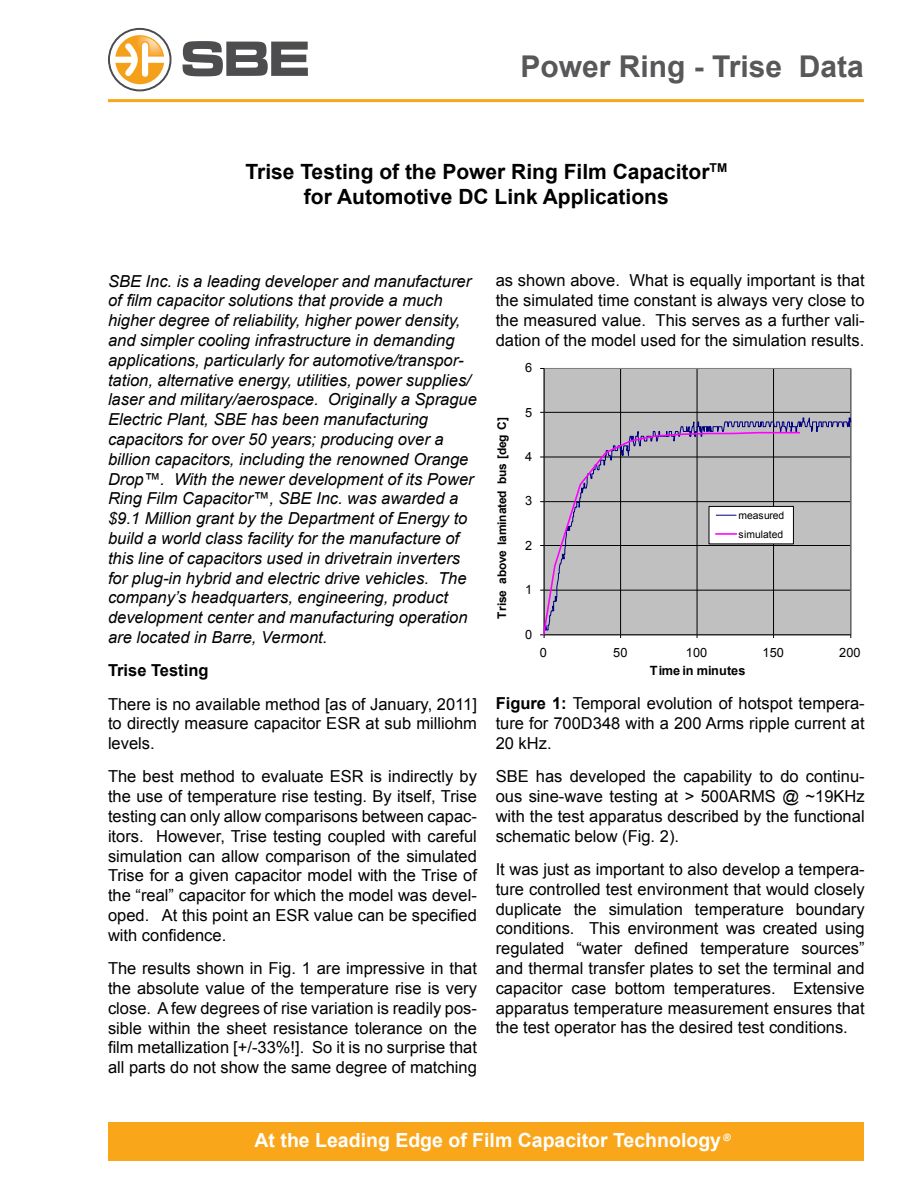
<style>
.page{position:relative;width:918px;height:1188px;background:#fff}
.page>*{position:absolute;margin:0;border:0;box-sizing:border-box;transform-origin:0 0}
.t1{font:700 30px "Arial";color:#58585a}
.t2{font:700 21px/25.2px "Arial";color:#000;text-align:center}
.t3{font:700 19.5px "Arial";color:#fff}
.t4{font:16.5px/19.8px "Arial";color:#000;text-align:justify}
.t5{font:italic 16.5px/19.8px "Arial";color:#000}
.t6{font:700 16.5px "Arial";color:#000}
.t7{font:700 12.75px "Arial";letter-spacing:.005em;color:#000}
.t8{font:12.75px "Arial";letter-spacing:.005em;color:#000}
.t9{font:700 12.75px "Arial";letter-spacing:-.015em;color:#000}
.t10{font:700 12px "Arial";letter-spacing:-.01em;color:#000}
.t11{font:10.35px/18.8px "Arial";letter-spacing:-.02em;color:#000}
.s1{font-weight:700}
.s2{font-family:"Calibri";font-weight:400;font-style:italic}
</style>
<div class="page">
<hr style="left:108px;top:99px;width:756px;height:3px;background:#faa61a">
<div style="left:108px;top:1123px;width:756px;height:38px;background:#faa61a"></div>
<svg style="left:183px;top:41px;width:125px;height:35px"></svg>
<svg style="left:108px;top:28px;width:64px;height:63px"></svg>
<svg style="left:540px;top:368px;width:312px;height:270px;background:#bab8bc"></svg>
<h1 class="t1" style="left:521px;top:46px;width:345px">Power Ring - Trise Data</h1>
<p class="t2" style="left:246px;top:160px;width:483px">Trise Testing of the Power Ring Film Capacitor<sup>TM </sup>for Automotive DC Link Applications</p>
<p class="t5" style="left:108px;top:271px;width:370px">SBE Inc. is a leading developer and manufacturer of film capacitor solutions that provide a much higher degree of reliability, higher power density, and simpler cooling infrastructure in demanding applications, particularly for automotive/transpor&shy;tation, alternative energy, utilities, power supplies/ laser and military/aerospace. Originally a Sprague Electric Plant, SBE has been manufacturing capacitors for over 50 years; producing over a billion capacitors, including the renowned Orange Drop™. With the newer development of its Power Ring Film Capacitor™, SBE Inc. was awarded a $9.1 Million grant by the Department of Energy to build a world class facility for the manufacture of this line of capacitors used in drivetrain inverters for plug-in hybrid and electric drive vehicles. The company’s headquarters, engineering, product development center and manufacturing operation are located in Barre, Vermont.</p>
<p class="t6" style="left:108px;top:659px;width:102px">Trise Testing</p>
<p class="t4" style="left:108px;top:694px;width:371px">There is no available method [as of January, 2011] to directly measure capacitor ESR at sub milliohm levels.</p>
<p class="t4" style="left:108px;top:767px;width:371px">The best method to evaluate ESR is indirectly by the use of temperature rise testing. By itself, Trise testing can only allow comparisons between capac&shy;itors. However, Trise testing coupled with careful simulation can allow comparison of the simulated Trise for a given capacitor model with the Trise of the “real” capacitor for which the model was devel&shy;oped. At this point an ESR value can be specified with confidence.</p>
<p class="t4" style="left:108px;top:959px;width:371px">The results shown in Fig. 1 are impressive in that the absolute value of the temperature rise is very close. A few degrees of rise variation is readily pos&shy;sible within the sheet resistance tolerance on the film metallization [+/-33%!]. So it is no surprise that all parts do not show the same degree of matching</p>
<p class="t4" style="left:496px;top:271px;width:371px">as shown above. What is equally important is that the simulated time constant is always very close to the measured value. This serves as a further vali&shy;dation of the model used for the simulation results.</p>
<p class="t7" style="left:592px;top:334px;width:173px">700D348 200A 19.1KHz Trise</p>
<p class="t10" style="left:494px;top:619px;width:203px;rotate:-90deg">Trise above laminated bus [deg C]</p>
<p class="t8" style="left:525px;top:360px;width:9px">6</p>
<p class="t8" style="left:525px;top:404px;width:9px">5</p>
<p class="t8" style="left:525px;top:448px;width:9px">4</p>
<p class="t8" style="left:525px;top:493px;width:9px">3</p>
<p class="t8" style="left:525px;top:537px;width:9px">2</p>
<p class="t11" style="left:739px;top:507px;width:47px">measured simulated</p>
<p class="t8" style="left:525px;top:581px;width:9px">1</p>
<p class="t8" style="left:525px;top:626px;width:9px">0</p>
<p class="t8" style="left:540px;top:645px;width:9px">0</p>
<p class="t8" style="left:613px;top:645px;width:16px">50</p>
<p class="t8" style="left:686px;top:645px;width:23px">100</p>
<p class="t8" style="left:763px;top:645px;width:23px">150</p>
<p class="t8" style="left:839px;top:645px;width:23px">200</p>
<p class="t9" style="left:650px;top:662px;width:97px">Time in minutes</p>
<p class="t4" style="left:496px;top:694px;width:371px"><span class="s1">Figure 1:</span> Temporal evolution of hotspot tempera&shy;ture for 700D348 with a 200 Arms ripple current at 20 kHz.</p>
<p class="t4" style="left:496px;top:767px;width:371px">SBE has developed the capability to do continu&shy;ous sine-wave testing at &gt; 500ARMS @ ~19KHz with the test apparatus described by the functional schematic below (Fig. 2).</p>
<p class="t4" style="left:496px;top:860px;width:371px">It was just as important to also develop a tempera&shy;ture controlled test environment that would closely duplicate the simulation temperature boundary conditions. This environment was created using regulated “water defined temperature sources” and thermal transfer plates to set the terminal and capacitor case bottom temperatures. Extensive apparatus temperature measurement ensures that the test operator has the desired test conditions.</p>
<p class="t3" style="left:255px;top:1127px;width:478px">At the Leading Edge of Film Capacitor Technology<span class="s2">®</span></p>
</div>
